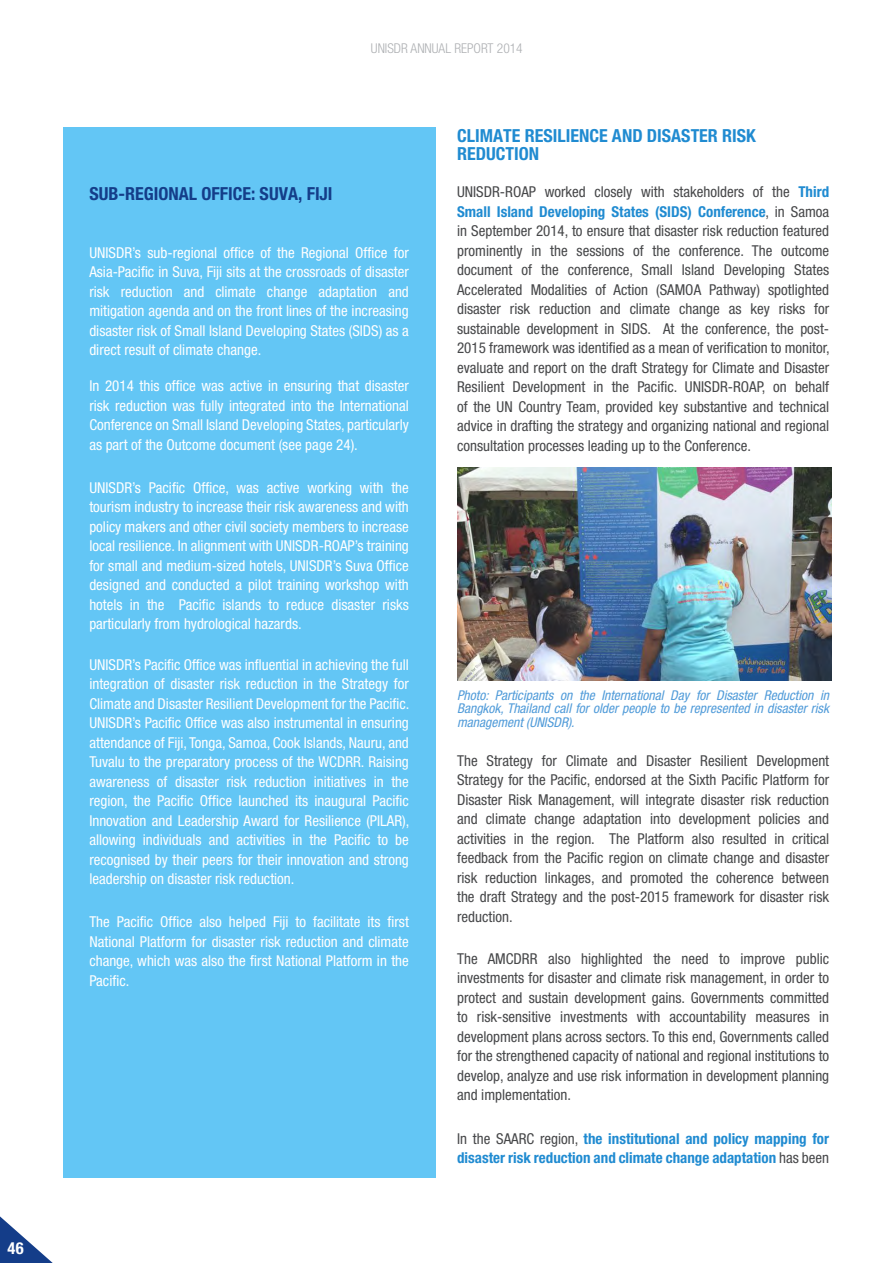
<style>
.page{position:relative;width:893px;height:1263px;background:#fff}
.page>*{position:absolute;margin:0;border:0;box-sizing:border-box;transform-origin:0 0}
.t1{font:700 condensed 18px/18px "Helvetica Neue";color:#208bd1}
.t2{font:700 condensed 18px "Helvetica Neue";color:#143d89}
.t3{font:700 condensed 16.5px "Helvetica Neue LT Std";color:#fff}
.t4{font:condensed 15px/19.5px "Helvetica Neue LT Std";color:#464749;text-align:justify}
.t5{font:condensed 15px/19.5px "Helvetica Neue LT Std";color:#fff;text-align:justify}
.t6{font:700 condensed 15px/19.5px "Helvetica Neue LT Std";color:#208bd1}
.t7{font:italic condensed 13.5px/13.5px "Helvetica Neue LT Std";color:#509bd9;text-align:justify}
.t8{font:300 condensed 13.5px "Helvetica Neue LT Std";color:#aeb0b3}
.s1{font-weight:700;color:#208bd1}
.s2{font-weight:400;color:#464749}
</style>
<div class="page">
<svg style="left:0;top:1216px;width:53px;height:47px"></svg>
<img style="left:457px;top:468px;width:374px;height:212px">
<div style="left:63px;top:128px;width:373px;height:1050px;background:#63c6f5"></div>
<p class="t3" style="left:7px;top:1238px;width:18px">46</p>
<p class="t8" style="left:371px;top:41px;width:153px">UNISDR ANNUAL REPORT 2014</p>
<p class="t2" style="left:89px;top:182px;width:74px">SUB-REGIONAL</p>
<p class="t2" style="left:201px;top:182px;width:131px">OFFICE: SUVA, FIJI</p>
<p class="t5" style="left:89px;top:243px;width:321px">UNISDR’s sub-regional office of the Regional Office for Asia-Pacific in Suva, Fiji sits at the crossroads of disaster risk reduction and climate change adaptation and mitigation agenda and on the front lines of the increasing disaster risk of Small Island Developing States (SIDS) as a direct result of climate change.</p>
<p class="t5" style="left:89px;top:376px;width:321px">In 2014 this office was active in ensuring that disaster risk reduction was fully integrated into the International Conference on Small Island Developing States, particularly as part of the Outcome document (see page 24).</p>
<p class="t5" style="left:89px;top:478px;width:321px">UNISDR’s Pacific Office, was active working with the tourism industry to increase their risk awareness and with policy makers and other civil society members to increase local resilience. In alignment with UNISDR-ROAP’s training for small and medium-sized hotels, UNISDR’s Suva Office designed and conducted a pilot training workshop with hotels in the Pacific islands to reduce disaster risks particularly from hydrological hazards.</p>
<p class="t5" style="left:89px;top:654px;width:322px">UNISDR’s Pacific Office was influential in achieving the full integration of disaster risk reduction in the Strategy for Climate and Disaster Resilient Development for the Pacific.<br>UNISDR’s Pacific Office was also instrumental in ensuring attendance of Fiji, Tonga, Samoa, Cook Islands, Nauru, and Tuvalu to the preparatory process of the WCDRR. Raising awareness of disaster risk reduction initiatives in the region, the Pacific Office launched its inaugural Pacific Innovation and Leadership Award for Resilience (PILAR), allowing individuals and activities in the Pacific to be recognised by their peers for their innovation and strong leadership on disaster risk reduction.</p>
<p class="t5" style="left:89px;top:912px;width:321px">The Pacific Office also helped Fiji to facilitate its first National Platform for disaster risk reduction and climate change, which was also the first National Platform in the Pacific.</p>
<p class="t1" style="left:457px;top:126px;width:300px">CLIMATE RESILIENCE AND DISASTER RISK<br>REDUCTION</p>
<p class="t4" style="left:457px;top:182px;width:374px">UNISDR-ROAP worked closely with stakeholders of the <span class="s1">Third Small Island Developing States (SIDS) Conference</span>, in Samoa in September 2014, to ensure that disaster risk reduction featured prominently in the sessions of the conference. The outcome document of the conference, Small Island Developing States Accelerated Modalities of Action (SAMOA Pathway) spotlighted disaster risk reduction and climate change as key risks for sustainable development in SIDS. At the conference, the post-2015 framework was identified as a mean of verification to monitor, evaluate and report on the draft Strategy for Climate and Disaster Resilient Development in the Pacific. UNISDR-ROAP, on behalf of the UN Country Team, provided key substantive and technical advice in drafting the strategy and organizing national and regional consultation processes leading up to the Conference.</p>
<p class="t7" style="left:457px;top:688px;width:374px">Photo: Participants on the International Day for Disaster Reduction in Bangkok, Thailand call for older people to be represented in disaster risk management (UNISDR).</p>
<p class="t4" style="left:457px;top:750px;width:374px">The Strategy for Climate and Disaster Resilient Development Strategy for the Pacific, endorsed at the Sixth Pacific Platform for Disaster Risk Management, will integrate disaster risk reduction and climate change adaptation into development policies and activities in the region. The Platform also resulted in critical feedback from the Pacific region on climate change and disaster risk reduction linkages, and promoted the coherence between the draft Strategy and the post-2015 framework for disaster risk reduction.</p>
<p class="t4" style="left:457px;top:948px;width:374px">The AMCDRR also highlighted the need to improve public investments for disaster and climate risk management, in order to protect and sustain development gains. Governments committed to risk-sensitive investments with accountability measures in development plans across sectors. To this end, Governments called for the strengthened capacity of national and regional institutions to develop, analyze and use risk information in development planning and implementation.</p>
<p class="t6" style="left:457px;top:1128px;width:374px"><span class="s2">In the SAARC region,</span> the institutional and policy mapping for disaster risk reduction and climate change adaptation <span class="s2">has been</span></p>
</div>
